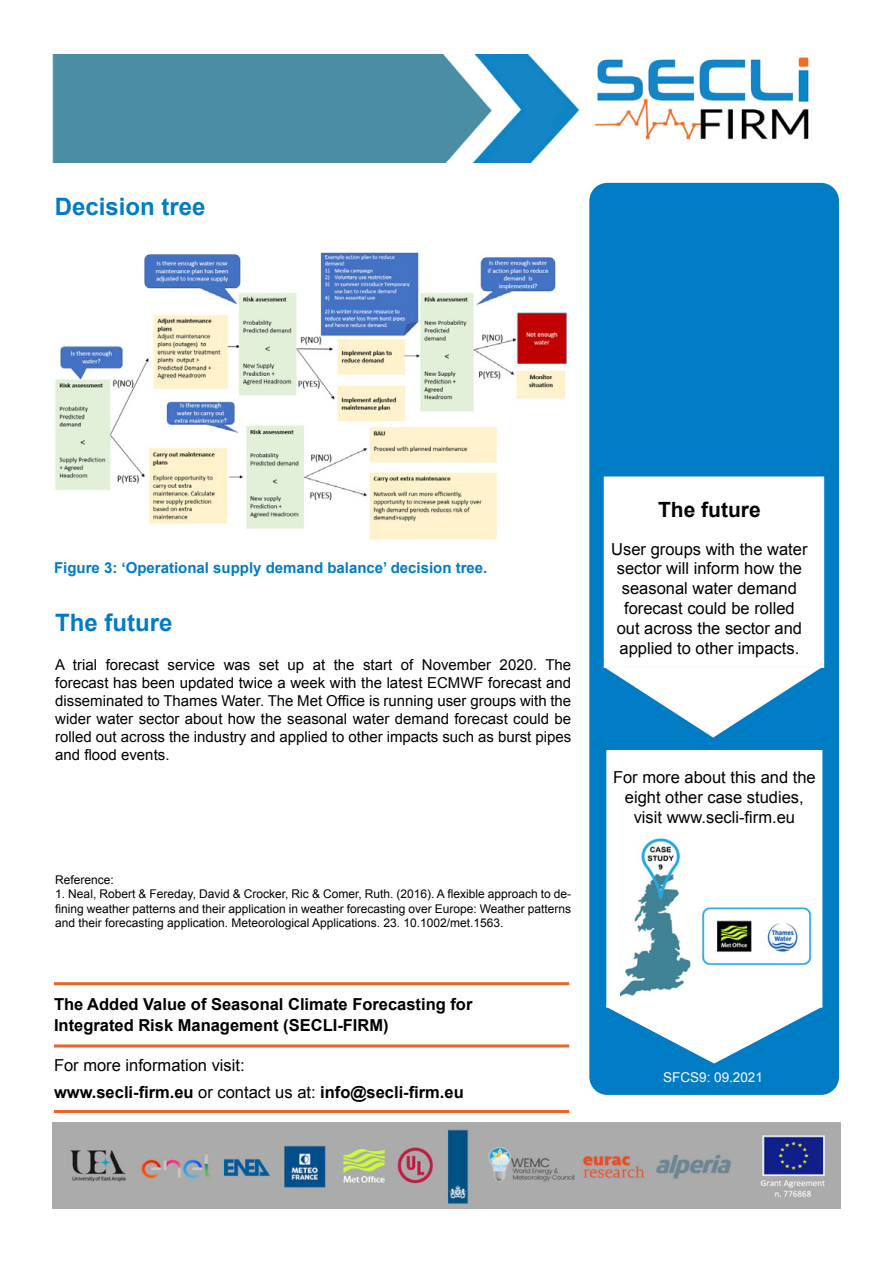
<style>
.page{position:relative;width:893px;height:1263px;background:#fff}
.page>*{position:absolute;margin:0;border:0;box-sizing:border-box;transform-origin:0 0}
.t1{font:700 24px "Arial";color:#007cc5}
.t2{font:700 21px "Arial";color:#000}
.t3{font:16.5px/19.8px "Arial";color:#000;text-align:center}
.t4{font:700 16.5px/21px "Arial";color:#000}
.t5{font:15px/18px "Arial";color:#000;text-align:justify}
.t6{font:700 15px "Arial";color:#007cc5}
.t7{font:13.5px "Arial";color:#fff}
.t8{font:12px/14.4px "Arial";color:#000;text-align:justify}
.s1{font-weight:700}
</style>
<div class="page">
<div style="left:589px;top:183px;width:250px;height:912px;background:#007cc5;border-radius:18px"></div>
<img style="left:52px;top:54px;width:757px;height:109px">
<hr style="left:54px;top:982px;width:515px;height:3px;background:#ea641f">
<hr style="left:54px;top:1044px;width:515px;height:3px;background:#ea641f">
<hr style="left:54px;top:1110px;width:515px;height:3px;background:#ea641f">
<div style="left:607px;top:751px;width:215px;height:256px;background:#fff"></div>
<div style="left:606px;top:750px;width:216px;height:257px;border:2px solid #fff"></div>
<svg style="left:606px;top:1004px;width:217px;height:60px"></svg>
<img style="left:621px;top:838px;width:191px;height:159px">
<div style="left:604px;top:476px;width:220px;height:192px;background:#fff;border:2px solid #fdfbfa"></div>
<svg style="left:603px;top:666px;width:222px;height:72px"></svg>
<img style="left:55px;top:253px;width:513px;height:287px">
<img style="left:53px;top:1122px;width:787px;height:87px">
<h1 class="t1" style="left:55px;top:190px;width:152px">Decision tree</h1>
<p class="t6" style="left:54px;top:557px;width:435px">Figure 3: ‘Operational supply demand balance’ decision tree.</p>
<h1 class="t1" style="left:55px;top:607px;width:119px">The future</h1>
<p class="t5" style="left:55px;top:656px;width:518px">A trial forecast service was set up at the start of November 2020. The forecast has been updated twice a week with the latest ECMWF forecast and disseminated to Thames Water. The Met Office is running user groups with the wider water sector about how the seasonal water demand forecast could be rolled out across the industry and applied to other impacts such as burst pipes and flood events.</p>
<p class="t8" style="left:55px;top:873px;width:60px">Reference:</p>
<p class="t8" style="left:55px;top:887px;width:518px">1. Neal, Robert &amp; Fereday, David &amp; Crocker, Ric &amp; Comer, Ruth. (2016). A flexible approach to de&shy;fining weather patterns and their application in weather forecasting over Europe: Weather patterns and their forecasting application. Meteorological Applications. 23. 10.1002/met.1563.</p>
<p class="t4" style="left:54px;top:994px;width:420px">The Added Value of Seasonal Climate Forecasting for<br>Integrated Risk Management (SECLI-FIRM)</p>
<p class="t3" style="left:54px;top:1052px;width:411px;line-height:27px;text-align:left">For more information visit:<br><span class="s1">www.secli-firm.eu</span> or contact us at: <span class="s1">info@secli-firm.eu</span></p>
<h2 class="t2" style="left:658px;top:496px;width:104px">The future</h2>
<p class="t3" style="left:611px;top:539px;width:198px">User groups with the water sector will inform how the seasonal water demand forecast could be rolled out across the sector and applied to other impacts.</p>
<p class="t3" style="left:613px;top:768px;width:204px">For more about this and the eight other case studies, visit www.secli-firm.eu</p>
<p class="t7" style="left:663px;top:1069px;width:101px">SFCS9: 09.2021</p>
</div>
